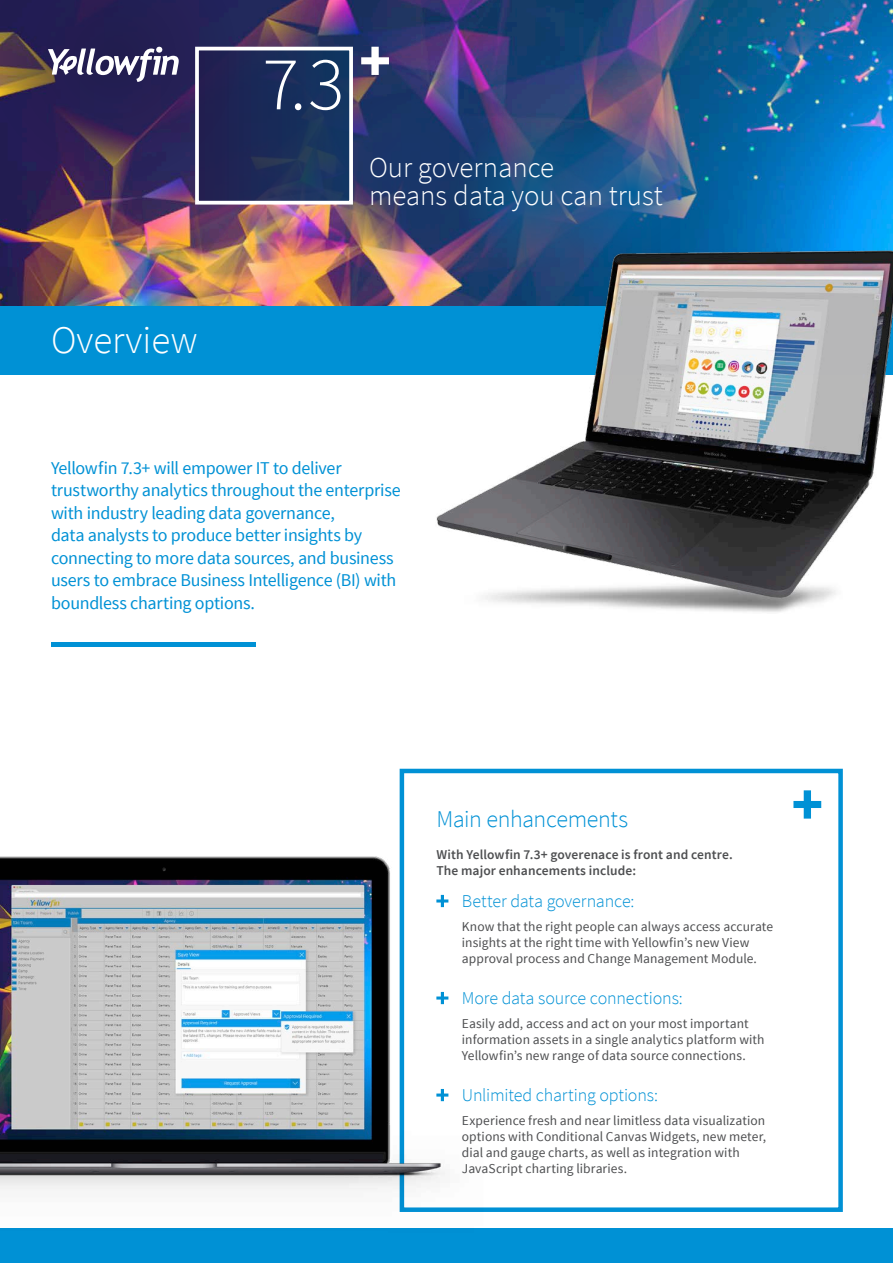
<style>
.page{position:relative;width:893px;height:1263px;background:#fff}
.page>*{position:absolute;margin:0;border:0;box-sizing:border-box;transform-origin:0 0}
.t1{font:300 39px "Source Sans Pro";color:#fff}
.t2{font:300 28.8px/27.6px "Source Sans Pro";color:#fff}
.t3{font:300 24px "Source Sans Pro";letter-spacing:-.02em;color:#0091d5}
.t4{font:18px/22.5px "Source Sans Pro";letter-spacing:-.015em;color:#0091d5}
.t5{font:300 18px "Source Sans Pro";letter-spacing:-.01em;color:#0091d5}
.t6{font:13.5px/15.8px "Source Sans Pro";letter-spacing:.005em;color:#4e4f51}
.t7{font:600 13.5px/15.8px "Source Sans Pro";letter-spacing:.01em;color:#4e4f51}
</style>
<div class="page">
<img style="left:0;top:0;width:893px;height:306px">
<div style="left:0;top:1229px;width:893px;height:34px;background:#0091d5"></div>
<div style="left:0;top:306px;width:893px;height:68px;background:#0091d5"></div>
<svg style="left:200px;top:52px;width:148px;height:148px;background:#1c2c58"></svg>
<img style="left:314px;top:69px;width:196px;height:196px;border-radius:50%">
<svg style="left:455px;top:110px;width:163px;height:164px;background:#2f4778"></svg>
<svg style="left:550px;top:110px;width:164px;height:164px;background:#515d85"></svg>
<svg style="left:0;top:0;width:236px;height:180px;background:#352c59"></svg>
<div style="left:195px;top:47px;width:158px;height:158px;border:4px solid #fff"></div>
<svg style="left:266px;top:60px;width:74px;height:50px;background:#3d5177"></svg>
<svg style="left:361px;top:47px;width:28px;height:28px"></svg>
<img style="left:365px;top:153px;width:528px;height:459px">
<div style="left:400px;top:769px;width:443px;height:443px;background:#fff;border:4px solid #0091d5"></div>
<hr style="left:51px;top:643px;width:204px;height:4px;background:#0091d5">
<svg style="left:793px;top:790px;width:28px;height:29px"></svg>
<img style="left:0;top:808px;width:505px;height:421px">
<h1 class="t1" style="left:51px;top:317px;width:148px">Overview</h1>
<h2 class="t2" style="left:369px;top:154px;width:295px">Our governance<br>means data you can trust</h2>
<p class="t4" style="left:51px;top:457px;width:351px">Yellowfin 7.3+ will empower IT to deliver trustworthy analytics throughout the enterprise with industry leading data governance,<br>data analysts to produce better insights by connecting to more data sources, and business users to embrace Business Intelligence (BI) with boundless charting options.</p>
<h3 class="t3" style="left:436px;top:804px;width:193px">Main enhancements</h3>
<p class="t7" style="left:436px;top:847px;width:298px">With Yellowfin 7.3+ goverenace is front and centre.<br>The major enhancements include:</p>
<h3 class="t5" style="left:462px;top:890px;width:174px">Better data governance:</h3>
<p class="t6" style="left:462px;top:919px;width:313px">Know that the right people can always access accurate insights at the right time with Yellowfin’s new View approval process and Change Management Module.</p>
<h3 class="t5" style="left:462px;top:987px;width:222px">More data source connections:</h3>
<p class="t6" style="left:462px;top:1016px;width:304px">Easily add, access and act on your most important information assets in a single analytics platform with<br>Yellowfin’s new range of data source connections.</p>
<h3 class="t5" style="left:462px;top:1084px;width:198px">Unlimited charting options:</h3>
<p class="t6" style="left:462px;top:1113px;width:306px">Experience fresh and near limitless data visualization options with Conditional Canvas Widgets, new meter, dial and gauge charts, as well as integration with JavaScript charting libraries.</p>
</div>
